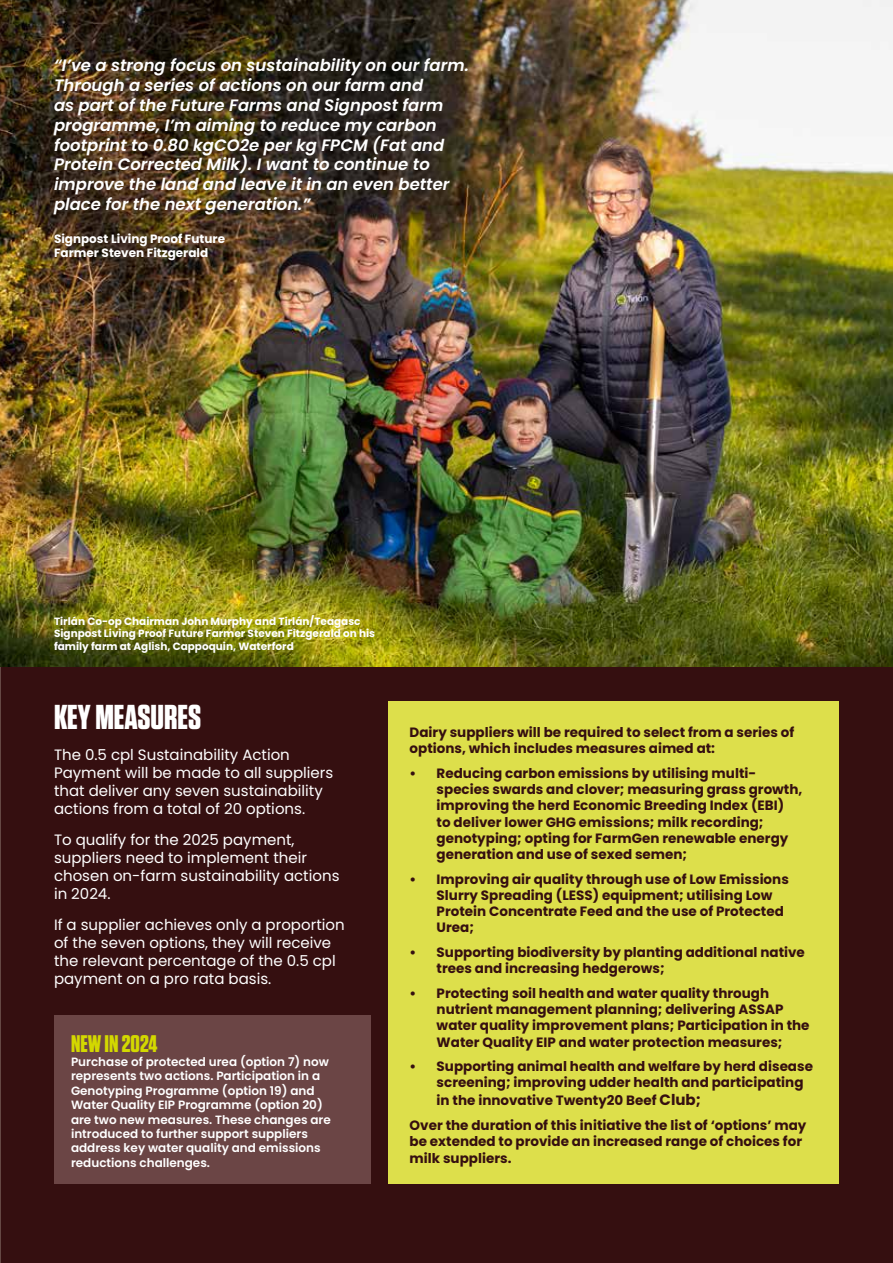
<style>
.page{position:relative;width:893px;height:1263px;background:#fff}
.page>*{position:absolute;margin:0;border:0;box-sizing:border-box;transform-origin:0 0}
.t1{font:700 34.5px "Tungsten";color:#fff}
.t2{font:700 24px "Tungsten";color:#d3d800}
.t3{font:italic 600 16.5px/19.8px "Poppins";color:#fff}
.t4{font:15px/18px "Poppins";color:#fff}
.t5{font:700 13.5px/16.2px "Poppins";color:#350f10}
.t6{font:600 12px/14.4px "Poppins";color:#fff}
.t7{font:700 12px/14.4px "Poppins";color:#fff}
.t8{font:700 10.5px/12.6px "Poppins";color:#fff}
.s1{font-size:15px}
</style>
<div class="page">
<div style="left:0;top:658px;width:893px;height:605px;background:#350f10"></div>
<img style="left:0;top:0;width:893px;height:666px">
<div style="left:388px;top:702px;width:451px;height:482px;background:#dddf4b"></div>
<div style="left:54px;top:1015px;width:317px;height:169px;background:#6b4545"></div>
<p class="t3" style="left:54px;top:56px;width:416px">“I’ve a strong focus on sustainability on our farm.<br>Through a series of actions on our farm and<br>as part of the Future Farms and Signpost farm programme, I’m aiming to reduce my carbon footprint to 0.80 kgCO2e per kg FPCM (Fat and Protein Corrected Milk). I want to continue to improve the land and leave it in an even better place for the next generation.”</p>
<p class="t7" style="left:54px;top:231px;width:173px">Signpost Living Proof Future<br>Farmer Steven Fitzgerald</p>
<p class="t8" style="left:54px;top:615px;width:323px">Tirlán Co-op Chairman John Murphy and Tirlán/Teagasc<br>Signpost Living Proof Future Farmer Steven Fitzgerald on his family farm at Aglish, Cappoquin, Waterford</p>
<h1 class="t1" style="left:54px;top:699px;width:148px">KEY MEASURES</h1>
<p class="t4" style="left:54px;top:746px;width:281px">The 0.5 cpl Sustainability Action Payment will be made to all suppliers that deliver any seven sustainability actions from a total of 20 options.</p>
<p class="t4" style="left:54px;top:831px;width:287px">To qualify for the 2025 payment, suppliers need to implement their chosen on-farm sustainability actions in 2024.</p>
<p class="t4" style="left:54px;top:915px;width:292px">If a supplier achieves only a proportion of the seven options, they will receive the relevant percentage of the 0.5 cpl payment on a pro rata basis.</p>
<h2 class="t2" style="left:71px;top:1030px;width:88px">NEW IN 2024</h2>
<p class="t6" style="left:71px;top:1055px;width:261px">Purchase of protected urea (option 7) now represents two actions. Participation in a Genotyping Programme (option 19) and Water Quality EIP Programme (option 20) are two new measures. These changes are introduced to further support suppliers address key water quality and emissions reductions challenges.</p>
<p class="t5" style="left:410px;top:724px;width:386px">Dairy suppliers will be required to select from a series of options, which includes measures aimed at:</p>
<p class="t5" style="left:437px;top:765px;width:367px;text-indent:-27px">• Reducing carbon emissions by utilising multi&shy;species swards and clover; measuring grass growth, improving the herd Economic Breeding Index (EBI)<br>to deliver lower GHG emissions; milk recording; genotyping; opting for FarmGen renewable energy generation and use of sexed semen;</p>
<p class="t5" style="left:437px;top:871px;width:354px;text-indent:-27px">• Improving air quality through use of Low Emissions Slurry Spreading (LESS) equipment; utilising Low Protein Concentrate Feed and the use of Protected Urea;</p>
<p class="t5" style="left:437px;top:944px;width:370px;text-indent:-27px">• Supporting biodiversity by planting additional native trees and increasing hedgerows;</p>
<p class="t5" style="left:437px;top:985px;width:374px;text-indent:-27px">• Protecting soil health and water quality through nutrient management planning; delivering ASSAP water quality improvement plans; Participation in the Water Quality EIP and water protection measures;</p>
<p class="t5" style="left:437px;top:1058px;width:378px;text-indent:-27px">• Supporting animal health and welfare by herd disease screening; improving udder health and participating</p>
<p class="t5" style="left:410px;top:1088px;width:398px;line-height:24.8px;text-indent:27px">in the innovative Twenty20 Beef <span class="s1">Club;<br></span>Over the duration of this initiative the list of ‘options’ may</p>
<p class="t5" style="left:410px;top:1133px;width:394px">be extended to provide an increased range of choices for milk suppliers.</p>
</div>
